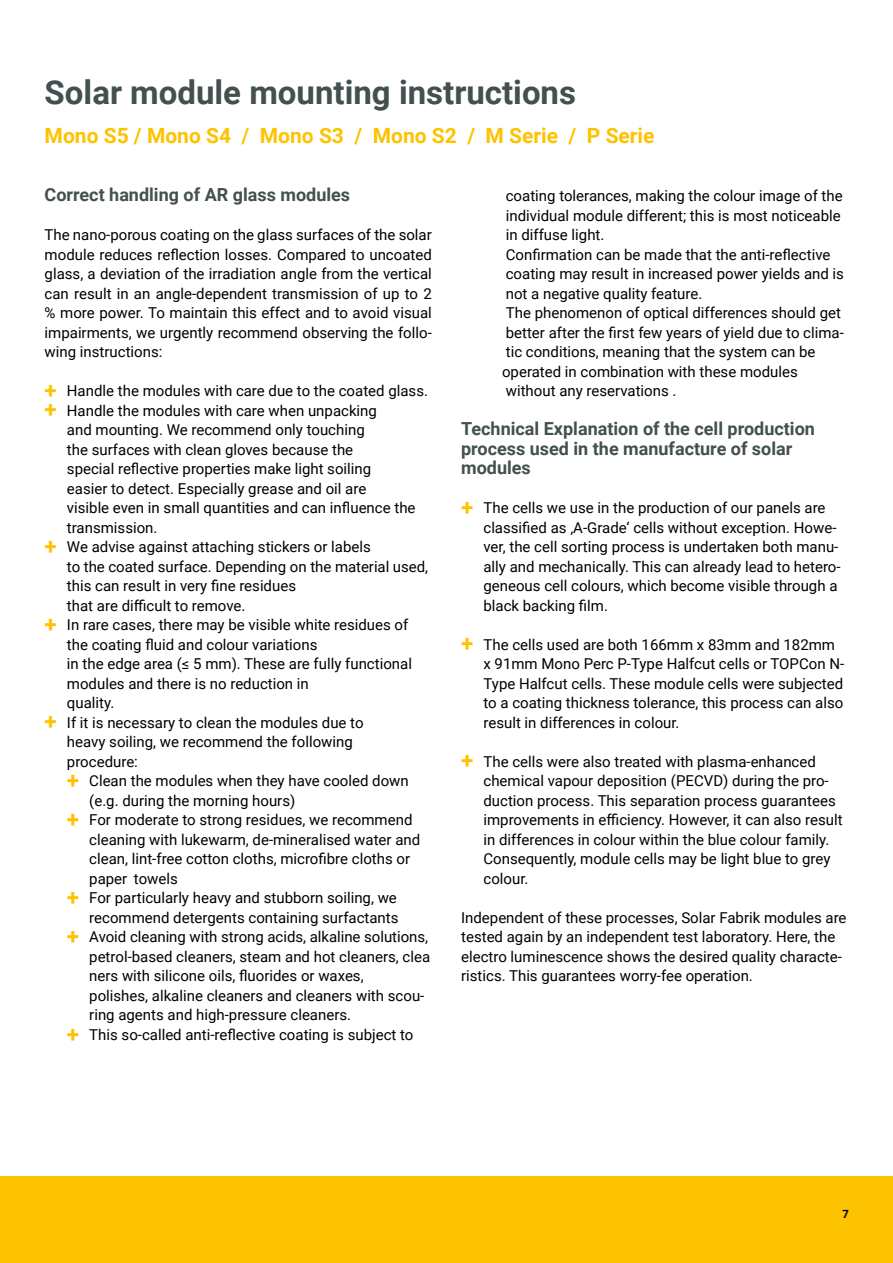
<style>
.page{position:relative;width:893px;height:1263px;background:#fff}
.page>*{position:absolute;margin:0;border:0;box-sizing:border-box;transform-origin:0 0}
.t1{font:700 33px "Roboto";color:#444f50}
.t2{font:700 21px "Roboto";color:#fdc300}
.t3{font:700 18px/19.5px "Roboto";color:#444f50}
.t4{font:15px/19.5px "Roboto";color:#000}
.t5{font:700 11.25px "Roboto";color:#000}
.s1{font-weight:700;font-size:22.5px;color:#fdc300}
</style>
<div class="page">
<div style="left:0;top:1176px;width:893px;height:87px;background:#fdc300"></div>
<h1 class="t1" style="left:45px;top:69px;width:533px">Solar module mounting instructions</h1>
<h2 class="t2" style="left:45px;top:121px;width:611px">Mono S5 / Mono S4 / Mono S3 / Mono S2 / M Serie / P Serie</h2>
<p class="t3" style="left:45px;top:185px;width:307px">Correct handling of AR glass modules</p>
<p class="t4" style="left:45px;top:225px;width:389px;text-align:justify">The nano-porous coating on the glass surfaces of the solar module reduces reflection losses. Compared to uncoated glass, a deviation of the irradiation angle from the vertical can result in an angle-dependent transmission of up to 2 % more power. To maintain this effect and to avoid visual impairments, we urgently recommend observing the follo&shy;wing instructions:</p>
<p class="t4" style="left:45px;top:381px;width:385px"><span class="s1">+</span> Handle the modules with care due to the coated glass.</p>
<p class="t4" style="left:45px;top:400px;width:334px"><span class="s1">+</span> Handle the modules with care when unpacking</p>
<p class="t4" style="left:67px;top:420px;width:299px">and mounting. We recommend only touching</p>
<p class="t4" style="left:67px;top:439px;width:288px">the surfaces with clean gloves because the</p>
<p class="t4" style="left:67px;top:459px;width:306px">special reflective properties make light soiling</p>
<p class="t4" style="left:67px;top:478px;width:301px">easier to detect. Especially grease and oil are</p>
<p class="t4" style="left:67px;top:498px;width:350px">visible even in small quantities and can influence the</p>
<p class="t4" style="left:67px;top:517px;width:92px">transmission.</p>
<p class="t4" style="left:45px;top:537px;width:328px"><span class="s1">+</span> We advise against attaching stickers or labels</p>
<p class="t4" style="left:67px;top:556px;width:363px">to the coated surface. Depending on the material used,</p>
<p class="t4" style="left:67px;top:576px;width:231px">this can result in very fine residues</p>
<p class="t4" style="left:67px;top:595px;width:180px">that are difficult to remove.</p>
<p class="t4" style="left:45px;top:615px;width:365px"><span class="s1">+</span> In rare cases, there may be visible white residues of</p>
<p class="t4" style="left:67px;top:634px;width:252px">the coating fluid and colour variations</p>
<p class="t4" style="left:67px;top:654px;width:346px">in the edge area (≤ 5 mm). These are fully functional</p>
<p class="t4" style="left:67px;top:673px;width:243px">modules and there is no reduction in</p>
<p class="t4" style="left:67px;top:693px;width:49px">quality.</p>
<p class="t4" style="left:45px;top:712px;width:320px"><span class="s1">+</span> If it is necessary to clean the modules due to</p>
<p class="t4" style="left:67px;top:732px;width:287px">heavy soiling, we recommend the following</p>
<p class="t4" style="left:67px;top:751px;width:72px">procedure:</p>
<p class="t4" style="left:67px;top:771px;width:343px"><span class="s1">+</span> Clean the modules when they have cooled down</p>
<p class="t4" style="left:89px;top:790px;width:208px">(e.g. during the morning hours)</p>
<p class="t4" style="left:67px;top:810px;width:347px"><span class="s1">+</span> For moderate to strong residues, we recommend</p>
<p class="t4" style="left:89px;top:829px;width:332px">cleaning with lukewarm, de-mineralised water and</p>
<p class="t4" style="left:89px;top:849px;width:322px">clean, lint-free cotton cloths, microfibre cloths or</p>
<p class="t4" style="left:89px;top:868px;width:90px">paper towels</p>
<p class="t4" style="left:67px;top:888px;width:331px"><span class="s1">+</span> For particularly heavy and stubborn soiling, we</p>
<p class="t4" style="left:89px;top:907px;width:311px">recommend detergents containing surfactants</p>
<p class="t4" style="left:67px;top:927px;width:363px"><span class="s1">+</span> Avoid cleaning with strong acids, alkaline solutions,</p>
<p class="t4" style="left:89px;top:946px;width:342px">petrol-based cleaners, steam and hot cleaners, clea</p>
<p class="t4" style="left:89px;top:966px;width:276px">ners with silicone oils, fluorides or waxes,</p>
<p class="t4" style="left:89px;top:985px;width:337px">polishes, alkaline cleaners and cleaners with scou-</p>
<p class="t4" style="left:89px;top:1005px;width:263px">ring agents and high-pressure cleaners.</p>
<p class="t4" style="left:67px;top:1024px;width:348px"><span class="s1">+</span> This so-called anti-reflective coating is subject to</p>
<p class="t4" style="left:502px;top:186px;width:343px">coating tolerances, making the colour image of the individual module different; this is most noticeable in diffuse light.<br>Confirmation can be made that the anti-reflective coating may result in increased power yields and is not a negative quality feature.<br>The phenomenon of optical differences should get better after the first few years of yield due to clima&shy;tic conditions, meaning that the system can be operated in combination with these modules without any reservations .</p>
<p class="t3" style="left:461px;top:419px;width:355px">Technical Explanation of the cell production process used in the manufacture of solar modules</p>
<p class="t4" style="left:483px;top:498px;width:359px;text-indent:-22px"><span class="s1">+</span> The cells we use in the production of our panels are classified as ‚A-Grade‘ cells without exception. Howe&shy;ver, the cell sorting process is undertaken both manu&shy;ally and mechanically. This can already lead to hetero&shy;geneous cell colours, which become visible through a black backing film.</p>
<p class="t4" style="left:483px;top:634px;width:362px;text-indent:-22px"><span class="s1">+</span> The cells used are both 166mm x 83mm and 182mm x 91mm Mono Perc P-Type Halfcut cells or TOPCon N-Type Halfcut cells. These module cells were subjected to a coating thickness tolerance, this process can also result in differences in colour.</p>
<p class="t4" style="left:483px;top:751px;width:361px;text-indent:-22px"><span class="s1">+</span> The cells were also treated with plasma-enhanced chemical vapour deposition (PECVD) during the pro&shy;duction process. This separation process guarantees improvements in efficiency. However, it can also result in differences in colour within the blue colour family.<br>Consequently, module cells may be light blue to grey colour.</p>
<p class="t4" style="left:461px;top:907px;width:387px">Independent of these processes, Solar Fabrik modules are tested again by an independent test laboratory. Here, the electro luminescence shows the desired quality characte&shy;ristics. This guarantees worry-fee operation.</p>
<p class="t5" style="left:842px;top:1206px;width:8px">7</p>
</div>
